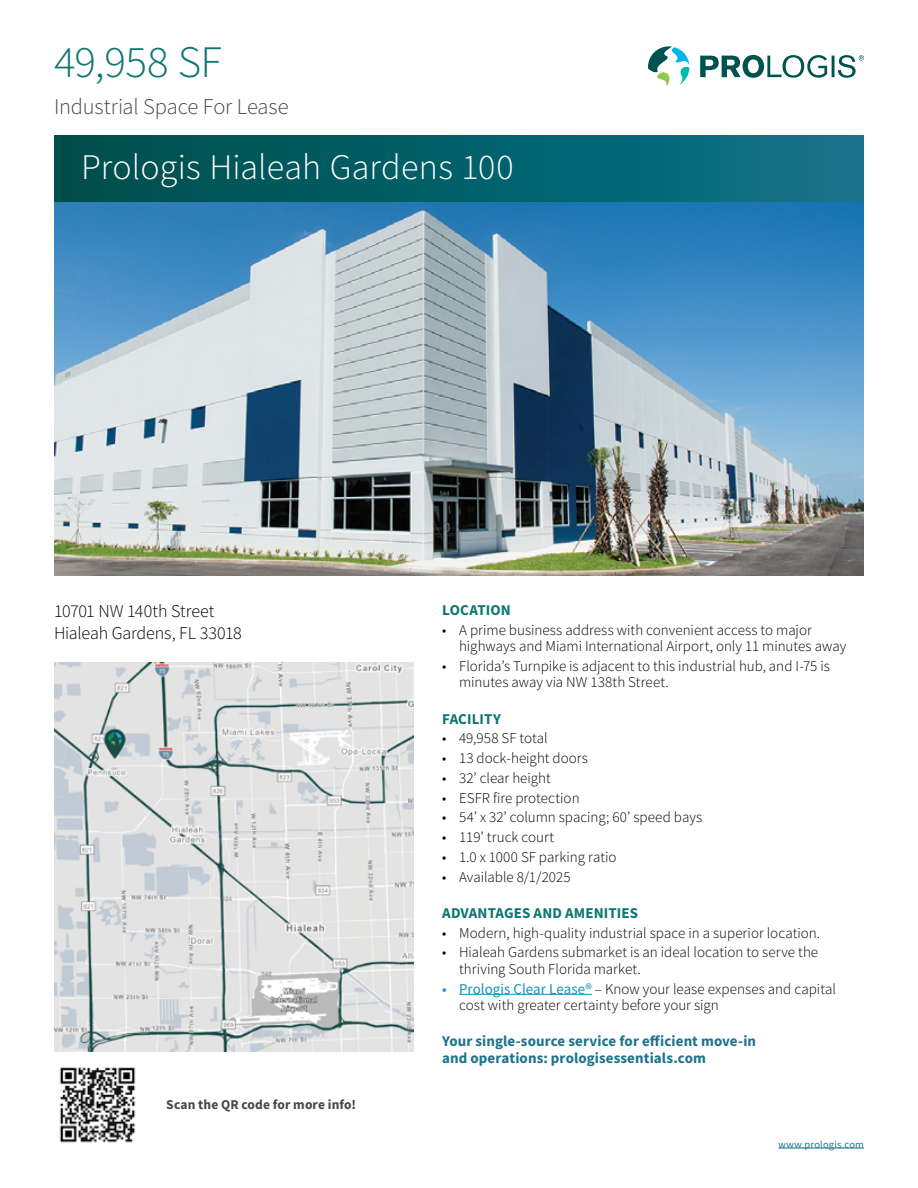
<style>
.page{position:relative;width:918px;height:1188px;background:#fff}
.page>*{position:absolute;margin:0;border:0;box-sizing:border-box;transform-origin:0 0}
.t1{font:300 45px "Source Sans Pro";letter-spacing:-.015em;color:#0d7670}
.t2{font:300 36px "Source Sans Pro";letter-spacing:.005em;color:#fff}
.t3{font:300 22.5px "Source Sans Pro";letter-spacing:-.01em;color:#4b4645}
.t4{font:300 18px/21.6px "Source Sans Pro";letter-spacing:-.01em;color:#000}
.t5{font:300 15px/16.5px "Source Sans Pro";color:#000}
.t6{font:700 15px/16.5px "Source Sans Pro";letter-spacing:.005em;color:#1d738d}
.t7{font:700 15px "Source Sans Pro";letter-spacing:.005em;color:#0d7670}
.t8{font:700 13.5px "Source Sans Pro";letter-spacing:.01em;color:#4b4645}
.t9{font:10.5px "Source Sans Pro";letter-spacing:.015em;color:#1d738d}
.s1{font-weight:400;color:#1590c1}
</style>
<div class="page">
<div style="left:54px;top:135px;width:810px;height:67px;background:linear-gradient(to right,#004e49,#0f728b)"></div>
<svg style="left:648px;top:46px;width:41px;height:40px"></svg>
<svg style="left:700px;top:55px;width:164px;height:23px"></svg>
<hr style="left:778px;top:1148px;width:86px;height:1px;background:#1d738d">
<hr style="left:459px;top:994px;width:133px;height:1px;background:#1590c1">
<img style="left:54px;top:662px;width:360px;height:389px">
<img style="left:54px;top:202px;width:810px;height:374px">
<img style="left:59px;top:1067px;width:77px;height:76px">
<h1 class="t1" style="left:54px;top:34px;width:169px">49,958 SF</h1>
<h3 class="t3" style="left:54px;top:93px;width:236px">Industrial Space For Lease</h3>
<h2 class="t2" style="left:81px;top:145px;width:434px">Prologis Hialeah Gardens 100</h2>
<p class="t4" style="left:54px;top:600px;width:189px">10701 NW 140th Street<br>Hialeah Gardens, FL 33018</p>
<p class="t7" style="left:442px;top:600px;width:70px">LOCATION</p>
<p class="t5" style="left:459px;top:621px;width:389px;text-indent:-17px">• A prime business address with convenient access to major highways and Miami International Airport, only 11 minutes away</p>
<p class="t5" style="left:459px;top:658px;width:372px;text-indent:-17px">• Florida’s Turnpike is adjacent to this industrial hub, and I-75 is minutes away via NW 138th Street.</p>
<p class="t7" style="left:442px;top:709px;width:60px">FACILITY</p>
<p class="t5" style="left:442px;top:730px;width:107px">• 49,958 SF total</p>
<p class="t5" style="left:442px;top:750px;width:147px">• 13 dock-height doors</p>
<p class="t5" style="left:442px;top:770px;width:110px">• 32’ clear height</p>
<p class="t5" style="left:442px;top:789px;width:139px">• ESFR fire protection</p>
<p class="t5" style="left:442px;top:809px;width:262px">• 54’ x 32’ column spacing; 60’ speed bays</p>
<p class="t5" style="left:442px;top:829px;width:114px">• 119’ truck court</p>
<p class="t5" style="left:442px;top:849px;width:176px">• 1.0 x 1000 SF parking ratio</p>
<p class="t5" style="left:442px;top:868px;width:130px">• Available 8/1/2025</p>
<p class="t7" style="left:442px;top:903px;width:197px">ADVANTAGES AND AMENITIES</p>
<p class="t5" style="left:442px;top:924px;width:380px">• Modern, high-quality industrial space in a superior location.</p>
<p class="t5" style="left:459px;top:944px;width:361px;text-indent:-17px">• Hialeah Gardens submarket is an ideal location to serve the thriving South Florida market.</p>
<p class="t5" style="left:459px;top:980px;width:379px;text-indent:-17px"><span class="s1">• Prologis Clear Lease®</span> – Know your lease expenses and capital cost with greater certainty before your sign</p>
<p class="t6" style="left:442px;top:1033px;width:316px">Your single-source service for efficient move-in and operations: prologisessentials.com</p>
<p class="t8" style="left:166px;top:1096px;width:191px">Scan the QR code for more info!</p>
<p class="t9" style="left:778px;top:1137px;width:87px">www.prologis.com</p>
</div>
